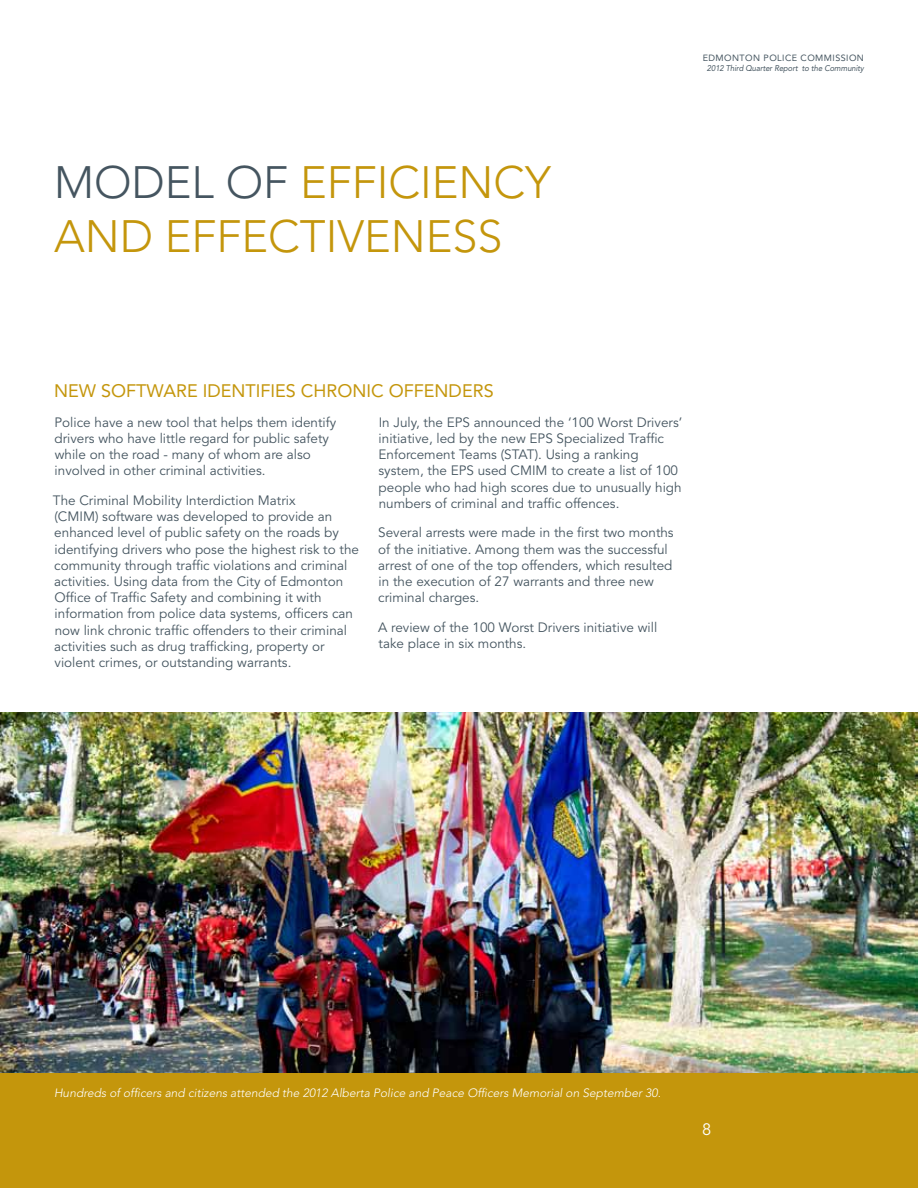
<style>
.page{position:relative;width:918px;height:1188px;background:#fff}
.page>*{position:absolute;margin:0;border:0;box-sizing:border-box;transform-origin:0 0}
.t1{font:300 45px/54px "Avenir";color:#c4960c}
.t2{font:18px "Avenir";color:#c4960c}
.t3{font:16.5px "Avenir";color:#fff}
.t4{font:13.5px/16.2px "Avenir";color:#455560}
.t5{font:italic 300 12px "Avenir";color:#fff}
.t6{font:9px "Avenir";letter-spacing:.05em;color:#455560}
.t7{font:italic 8.25px "Avenir";letter-spacing:-.01em;color:#455560;scale:.94 1}
.s1{color:#455560}
</style>
<div class="page">
<div style="left:0;top:713px;width:918px;height:475px;background:#c4960c"></div>
<img style="left:0;top:713px;width:918px;height:360px">
<h1 class="t1" style="left:54px;top:155px;width:499px"><span class="s1">MODEL OF</span> EFFICIENCY<br>AND EFFECTIVENESS</h1>
<p class="t6" style="left:703px;top:52px;width:8px">EDMONTON</p>
<p class="t6" style="left:764px;top:52px;width:52px">POLICE COMMI</p>
<p class="t6" style="left:835px;top:52px;width:18px">SSION</p>
<p class="t7" style="left:707px;top:63px;width:169px">2012 Third Quarter Report to the Community</p>
<h2 class="t2" style="left:54px;top:380px;width:439px">N EW SOFTWARE IDENTIFIES CHRONIC OFFENDERS</h2>
<p class="t4" style="left:54px;top:414px;width:283px">Police have a new tool that helps them identify drivers who have little regard for public safety while on the road - many of whom are also involved in other criminal activities.</p>
<p class="t4" style="left:53px;top:493px;width:244px">The Criminal Mobility I nterdiction Matrix (CMIM</p>
<p class="t4" style="left:379px;top:414px;width:305px">I n July, the EPS announced the ‘100 Worst Drivers’ initiative, led by the new EPS Specialized Traffic Enforcement Teams (STAT). Using a ranking system, the EPS used CMIM</p>
<p class="t4" style="left:379px;top:463px;width:305px;text-indent:173px">to create a list of 100 people who had high scores due to unusually high numbers of criminal and traffic offences.</p>
<p class="t4" style="left:378px;top:525px;width:297px">Several arrests were made in the first two months of the initiative. Among them was the successful arrest of one of the top offenders, which resulted in the execution of 27 warrants and three new criminal charges.</p>
<p class="t4" style="left:378px;top:620px;width:281px">A review of the 100 Worst Drivers initiative will take place in six months.</p>
<p class="t4" style="left:54px;top:509px;width:306px;text-indent:41px">) software was developed to provide an enhanced level of public safety on the roads by identifying drivers who pose the highest risk to the community through traffic violations and criminal activities. U sing data from the City of Edmonton Office of Traffic Safety and combining it with information from police data systems, officers can now link chronic traffic offenders to their criminal activities such as drug trafficking, property or violent crimes, or outstanding warrants.</p>
<p class="t5" style="left:54px;top:1086px;width:608px">Hundreds of officers and citizens attended the 2012 Alberta Police and Peace Officers Memorial on September 30.</p>
<p class="t3" style="left:702px;top:1119px;width:11px">8</p>
</div>
